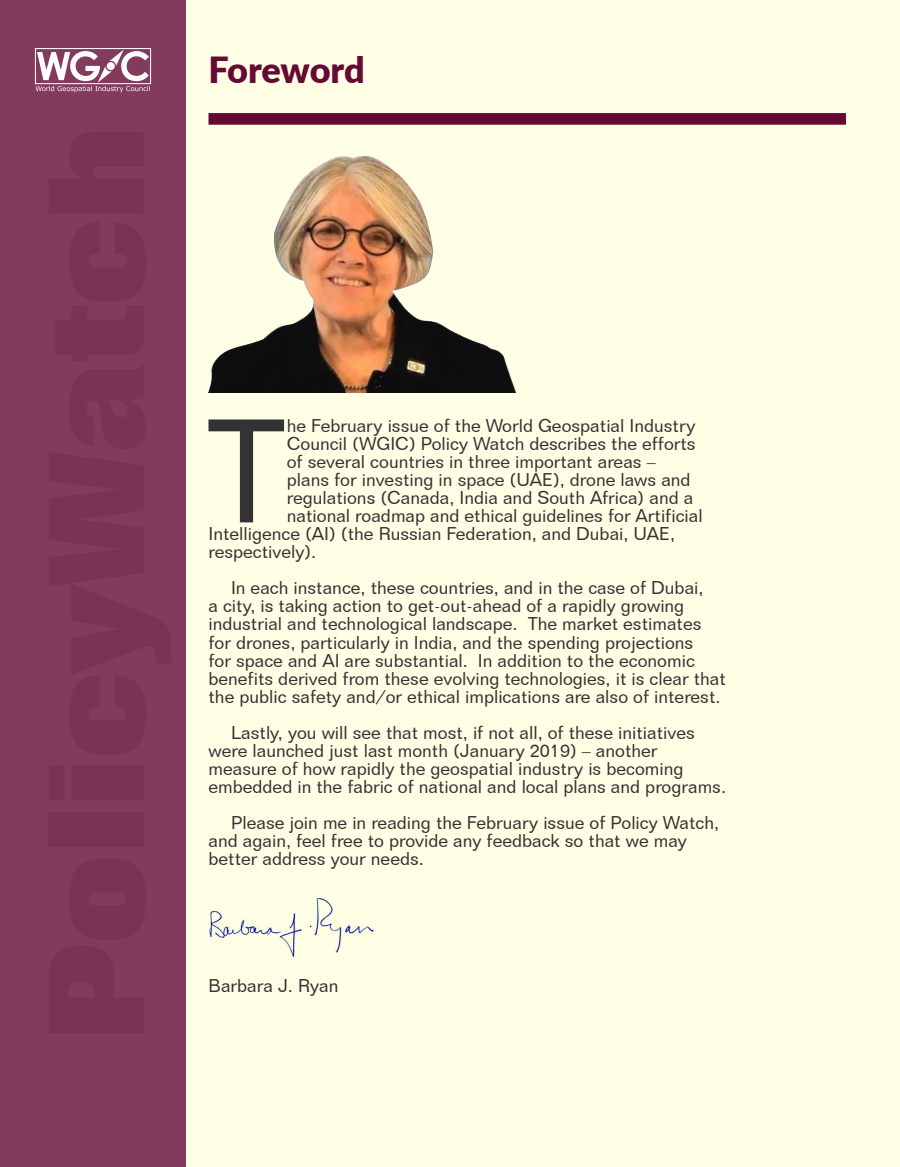
<style>
.page{position:relative;width:900px;height:1167px;background:#fff}
.page>*{position:absolute;margin:0;border:0;box-sizing:border-box;transform-origin:0 0}
.t1{font:144.3px "Folio BT";color:#333}
.t2{font:900 36px "Lato";letter-spacing:-.01em;color:#650a35}
.t3{font:18px/18px "Folio BT";color:#333}
</style>
<div class="page">
<div style="left:0;top:0;width:186px;height:1166px;background:#833b5d"></div>
<svg style="left:35px;top:48px;width:116px;height:44px"></svg>
<div style="left:186px;top:0;width:714px;height:1166px;background:#ffffe6"></div>
<div style="left:208px;top:113px;width:638px;height:12px;background:#650a35"></div>
<img style="left:210px;top:898px;width:164px;height:59px">
<img style="left:208px;top:156px;width:308px;height:236px">
<h2 class="t2" style="left:208px;top:43px;width:158px">Foreword</h2>
<h1 class="t1" style="left:206px;top:383px;width:83px">T</h1>
<p class="t3" style="left:287px;top:416px;width:410px">he February issue of the World Geospatial Industry</p>
<p class="t3" style="left:287px;top:434px;width:410px">Council (WGIC) Policy Watch describes the efforts</p>
<p class="t3" style="left:287px;top:452px;width:370px">of several countries in three important areas –</p>
<p class="t3" style="left:287px;top:470px;width:405px">plans for investing in space (UAE), drone laws and</p>
<p class="t3" style="left:287px;top:488px;width:408px">regulations (Canada, India and South Africa) and a</p>
<p class="t3" style="left:287px;top:506px;width:417px">national roadmap and ethical guidelines for Artificial</p>
<p class="t3" style="left:209px;top:524px;width:468px">Intelligence (AI) (the Russian Federation, and Dubai, UAE,</p>
<p class="t3" style="left:209px;top:542px;width:109px">respectively).</p>
<p class="t3" style="left:209px;top:578px;width:519px;text-indent:22px">In each instance, these countries, and in the case of Dubai,<br>a city, is taking action to get-out-ahead of a rapidly growing industrial and technological landscape. The market estimates for drones, particularly in India, and the spending projections<br>for space and AI are substantial. In addition to the economic benefits derived from these evolving technologies, it is clear that the public safety and/or ethical implications are also of interest.</p>
<p class="t3" style="left:209px;top:722px;width:519px;text-indent:22px">Lastly, you will see that most, if not all, of these initiatives were launched just last month (January 2019) – another measure of how rapidly the geospatial industry is becoming embedded in the fabric of national and local plans and programs.</p>
<p class="t3" style="left:209px;top:812px;width:512px;text-indent:22px">Please join me in reading the February issue of Policy Watch, and again, feel free to provide any feedback so that we may better address your needs.</p>
<p class="t3" style="left:208px;top:976px;width:131px">Barbara J. Ryan</p>
</div>
